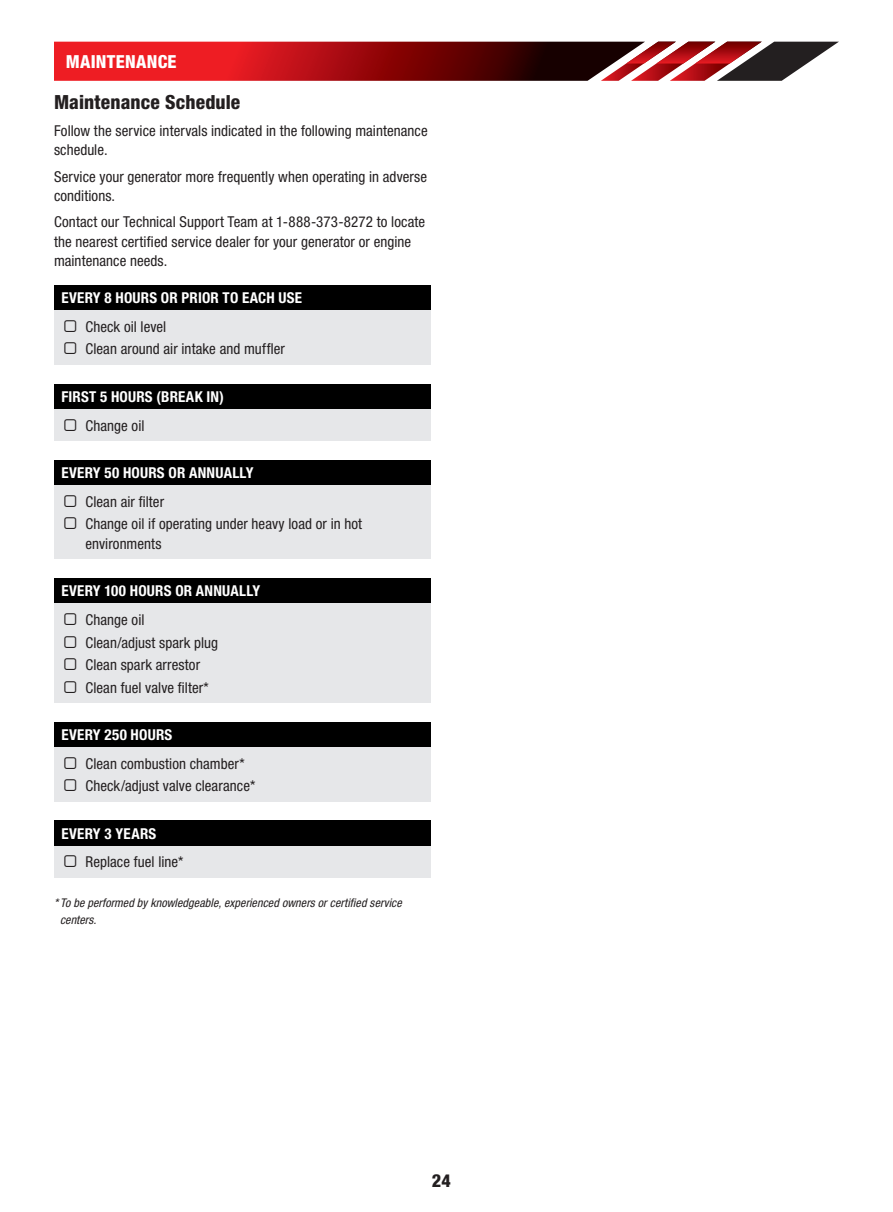
<style>
.page{position:relative;width:893px;height:1212px;background:#fff}
.page>*{position:absolute;margin:0;border:0;box-sizing:border-box;transform-origin:0 0}
.t1{font:800 condensed 19.5px "Helvetica Neue LT Std";letter-spacing:.005em;color:#231f20}
.t2{font:800 condensed 18px "Helvetica Neue LT Std";color:#fff}
.t3{font:800 condensed 18px "Helvetica Neue LT Std";color:#231f20}
.t4{font:condensed 15px/22.5px "Helvetica Neue LT Std";letter-spacing:.005em;color:#231f20}
.t5{font:700 condensed 15px "Helvetica Neue LT Std";letter-spacing:.015em;color:#fff}
.t6{font:italic condensed 12px/16.5px "Helvetica Neue LT Std";letter-spacing:.01em;color:#231f20}
</style>
<div class="page">
<svg style="left:54px;top:42px;width:785px;height:39px;background:#9c272b"></svg>
<div style="left:54px;top:285px;width:376px;height:26px;background:#000"></div>
<div style="left:54px;top:311px;width:376px;height:54px;background:#e6e7e9"></div>
<div style="left:54px;top:384px;width:376px;height:25px;background:#000"></div>
<div style="left:54px;top:409px;width:376px;height:32px;background:#e6e7e9"></div>
<div style="left:54px;top:460px;width:376px;height:26px;background:#000"></div>
<div style="left:54px;top:486px;width:376px;height:73px;background:#e6e7e9"></div>
<div style="left:54px;top:578px;width:376px;height:26px;background:#000"></div>
<div style="left:54px;top:604px;width:376px;height:99px;background:#e6e7e9"></div>
<div style="left:54px;top:722px;width:376px;height:25px;background:#000"></div>
<div style="left:54px;top:747px;width:376px;height:55px;background:#e6e7e9"></div>
<div style="left:54px;top:820px;width:376px;height:26px;background:#000"></div>
<div style="left:54px;top:846px;width:376px;height:32px;background:#e6e7e9"></div>
<p class="t2" style="left:66px;top:51px;width:25px">Maintenance</p>
<h1 class="t1" style="left:54px;top:90px;width:188px">Maintenance Schedule</h1>
<p class="t4" style="left:54px;top:121px;width:375px;line-height:19.5px">Follow the service intervals indicated in the following maintenance schedule.</p>
<p class="t4" style="left:54px;top:166px;width:375px;line-height:19.5px">Service your generator more frequently when operating in adverse conditions.</p>
<p class="t4" style="left:54px;top:212px;width:373px;line-height:19.5px">Contact our Technical Support Team at 1-888-373-8272 to locate the nearest certified service dealer for your generator or engine maintenance needs.</p>
<p class="t5" style="left:62px;top:289px;width:242px">EVERY 8 HOURS OR PRIOR TO EACH USE</p>
<p class="t4" style="left:86px;top:315px;width:201px">Check oil level<br>Clean around air intake and muffler</p>
<p class="t5" style="left:62px;top:387px;width:164px">FIRST 5 HOURS (BREAK IN)</p>
<p class="t4" style="left:86px;top:414px;width:60px">Change oil</p>
<p class="t5" style="left:62px;top:464px;width:193px">EVERY 50 HOURS OR ANNUALLY</p>
<p class="t4" style="left:86px;top:490px;width:278px">Clean air filter<br>Change oil if operating under heavy load or in hot</p>
<p class="t4" style="left:86px;top:532px;width:78px">environments</p>
<p class="t5" style="left:62px;top:582px;width:200px">EVERY 100 HOURS OR ANNUALLY</p>
<p class="t4" style="left:86px;top:608px;width:134px">Change oil<br>Clean/adjust spark plug<br>Clean spark arrestor<br>Clean fuel valve filter*</p>
<p class="t5" style="left:62px;top:725px;width:112px">EVERY 250 HOURS</p>
<p class="t4" style="left:86px;top:752px;width:171px">Clean combustion chamber*<br>Check/adjust valve clearance*</p>
<p class="t5" style="left:62px;top:824px;width:96px">EVERY 3 YEARS</p>
<p class="t4" style="left:86px;top:851px;width:99px">Replace fuel line*</p>
<p class="t6" style="left:60px;top:895px;width:343px;text-indent:-6px">* To be performed by knowledgeable, experienced owners or certified service centers.</p>
<p class="t3" style="left:432px;top:1169px;width:21px">24</p>
</div>
